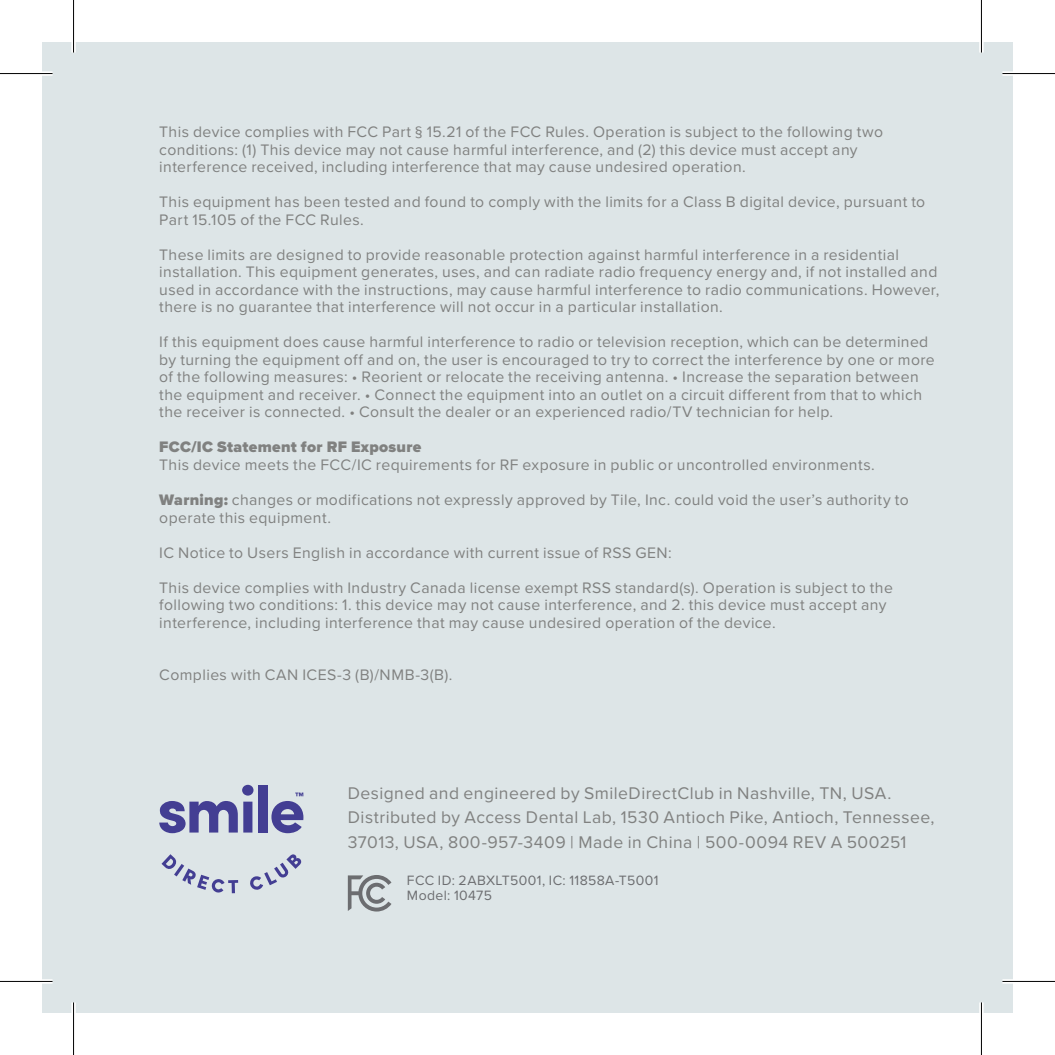
<style>
.page{position:relative;width:1055px;height:1055px;background:#fff}
.page>*{position:absolute;margin:0;border:0;box-sizing:border-box;transform-origin:0 0}
.t1{font:17.5px/24.5px "Proxima Nova";letter-spacing:.025em;color:#808180}
.t2{font:15.75px/17.5px "Proxima Nova";letter-spacing:.025em;color:#808180}
.t3{font:900 15.75px "Proxima Nova";letter-spacing:.02em;color:#808180}
.t4{font:14px "Proxima Nova";letter-spacing:.03em;color:#6c6d70}
.s1{font-weight:900}
</style>
<div class="page">
<div style="left:42px;top:42px;width:970px;height:970px;background:#dde5e7"></div>
<svg style="left:161px;top:854px;width:77px;height:39px"></svg>
<svg style="left:250px;top:854px;width:52px;height:36px"></svg>
<svg style="left:159px;top:784px;width:94px;height:49px"></svg>
<div style="left:258px;top:784px;width:9px;height:48px;background:#433e93"></div>
<svg style="left:271px;top:792px;width:32px;height:41px"></svg>
<svg style="left:348px;top:875px;width:43px;height:36px"></svg>
<div style="left:0;top:71px;width:52px;height:5px;background:#f8f8f8"></div>
<div style="left:1002px;top:71px;width:52px;height:5px;background:#f8f8f8"></div>
<svg style="left:0;top:979px;width:52px;height:4px"></svg>
<svg style="left:1002px;top:979px;width:52px;height:4px"></svg>
<div style="left:71px;top:0;width:5px;height:52px;background:#f8f8f8"></div>
<div style="left:71px;top:1002px;width:5px;height:52px;background:#f8f8f8"></div>
<svg style="left:979px;top:0;width:4px;height:52px"></svg>
<svg style="left:979px;top:1002px;width:4px;height:52px"></svg>
<hr style="left:0;top:73px;width:52px;height:1px;background:#000">
<hr style="left:1002px;top:73px;width:52px;height:1px;background:#000">
<hr style="left:0;top:980px;width:52px;height:1px;background:#000">
<hr style="left:1002px;top:980px;width:52px;height:1px;background:#000">
<hr style="left:73px;top:0;width:1px;height:52px;background:#000">
<hr style="left:73px;top:1002px;width:1px;height:52px;background:#000">
<hr style="left:980px;top:0;width:1px;height:52px;background:#000">
<hr style="left:980px;top:1002px;width:1px;height:52px;background:#000">
<p class="t2" style="left:159px;top:123px;width:725px">This device complies with FCC Part § 15.21 of the FCC Rules. Operation is subject to the following two conditions: (1) This device may not cause harmful interference, and (2) this device must accept any interference received, including interference that may cause undesired operation.</p>
<p class="t2" style="left:159px;top:193px;width:767px">This equipment has been tested and found to comply with the limits for a Class B digital device, pursuant to<br>Part 15.105 of the FCC Rules.</p>
<p class="t2" style="left:159px;top:245px;width:781px">These limits are designed to provide reasonable protection against harmful interference in a residential installation. This equipment generates, uses, and can radiate radio frequency energy and, if not installed and used in accordance with the instructions, may cause harmful interference to radio communications. However, there is no guarantee that interference will not occur in a particular installation.</p>
<p class="t2" style="left:159px;top:333px;width:776px">If this equipment does cause harmful interference to radio or television reception, which can be determined by turning the equipment off and on, the user is encouraged to try to correct the interference by one or more of the following measures: • Reorient or relocate the receiving antenna. • Increase the separation between the equipment and receiver. • Connect the equipment into an outlet on a circuit different from that to which the receiver is connected. • Consult the dealer or an experienced radio/TV technician for help.</p>
<p class="t3" style="left:159px;top:435px;width:263px">FCC/IC Statement for RF Exposure</p>
<p class="t2" style="left:159px;top:455px;width:716px">This device meets the FCC/IC requirements for RF exposure in public or uncontrolled environments.</p>
<p class="t2" style="left:159px;top:490px;width:750px"><span class="s1">Warning:</span> changes or modifications not expressly approved by Tile, Inc. could void the user’s authority to operate this equipment.</p>
<p class="t2" style="left:159px;top:543px;width:514px">IC Notice to Users English in accordance with current issue of RSS GEN:</p>
<p class="t2" style="left:159px;top:578px;width:735px">This device complies with Industry Canada license exempt RSS standard(s). Operation is subject to the following two conditions: 1. this device may not cause interference, and 2. this device must accept any interference, including interference that may cause undesired operation of the device.</p>
<p class="t2" style="left:159px;top:665px;width:295px">Complies with CAN ICES-3 (B)/NMB-3(B).</p>
<p class="t1" style="left:348px;top:779px;width:588px">Designed and engineered by SmileDirectClub in Nashville, TN, USA.<br>Distributed by Access Dental Lab, 1530 Antioch Pike, Antioch, Tennessee,<br>37013, USA, 800-957-3409 | Made in China | 500-0094 REV A 500251</p>
<p class="t4" style="left:407px;top:869px;width:253px">FCC ID: 2ABXLT5001, IC: 11858A-T5001</p>
<p class="t4" style="left:407px;top:884px;width:86px">Model: 10475</p>
</div>
